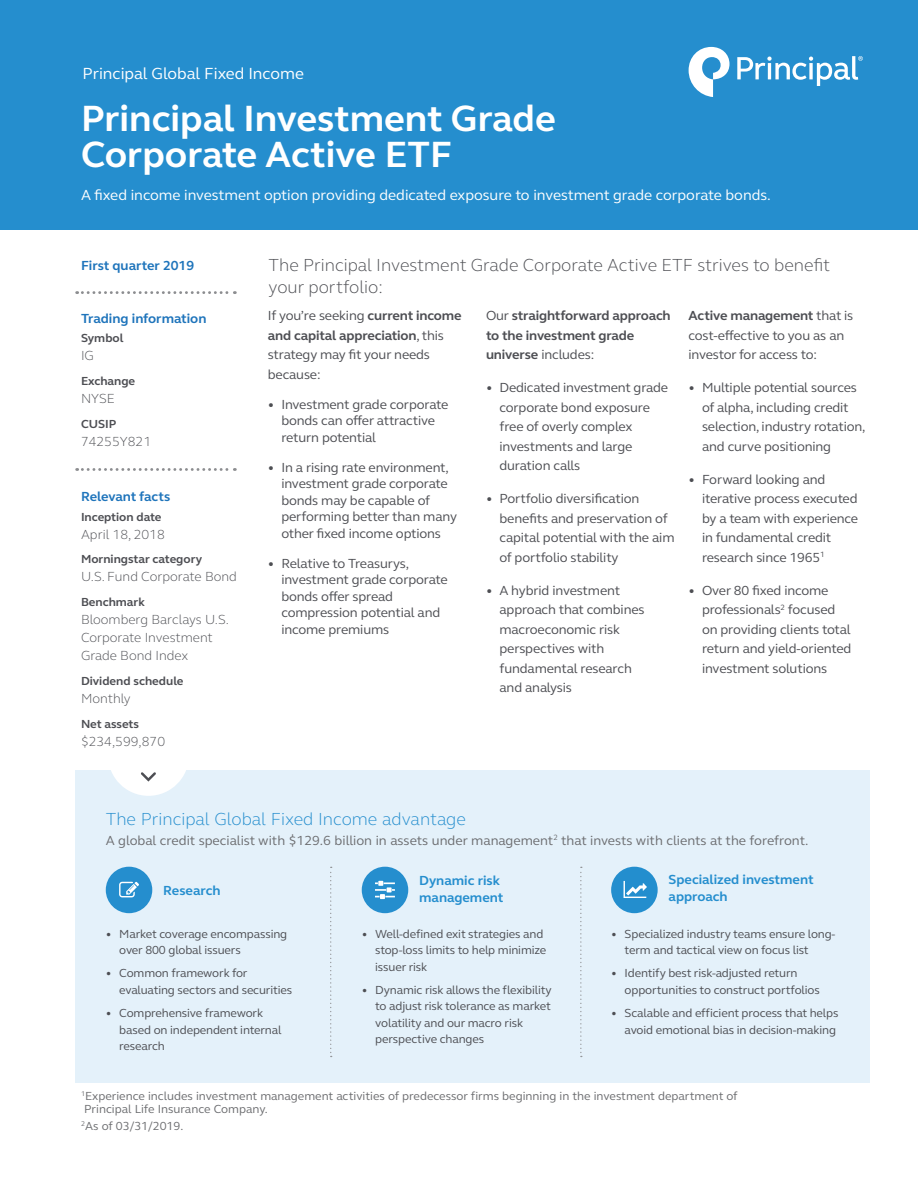
<style>
.page{position:relative;width:918px;height:1188px;background:#fff}
.page>*{position:absolute;margin:0;border:0;box-sizing:border-box;transform-origin:0 0}
.t1{font:700 37.5px/36px "FS Elliot Pro";color:#fff}
.t2{font:300 17.85px/22.2px "FS Elliot Pro";color:#4d4e53}
.t3{font:300 17.85px "FS Elliot Pro";color:#258ece}
.t4{font:16.5px "FS Elliot Pro";color:#fff}
.t5{font:15px "FS Elliot Pro";color:#fff}
.t6{font:13.5px/19.5px "FS Elliot Pro";letter-spacing:-.01em;color:#4d4e53}
.t7{font:300 13.5px/18px "FS Elliot Pro";color:#4d4e53}
.t8{font:13.5px "FS Elliot Pro";color:#6c6d70}
.t9{font:700 13.5px/19.5px "FS Elliot Pro";letter-spacing:-.01em;color:#4d4e53}
.t10{font:700 13.5px/16.5px "FS Elliot Pro";color:#258ece}
.t11{font:700 13.5px "FS Elliot Pro";color:#1e74bb}
.t12{font:12px/16.5px "FS Elliot Pro";letter-spacing:-.01em;color:#4d4e53}
.t13{font:12px/13.5px "FS Elliot Pro";color:#6c6d70}
.t14{font:700 12px "FS Elliot Pro";color:#4d4e53}
.s1{font-weight:400}
.s2{font-weight:700}
</style>
<div class="page">
<div style="left:75px;top:771px;width:794px;height:312px;background:#e4f1fa"></div>
<div style="left:108px;top:715px;width:81px;height:81px;background:#fff;border-radius:50%"></div>
<svg style="left:141px;top:772px;width:15px;height:10px"></svg>
<div style="left:611px;top:867px;width:47px;height:46px;background:#238ece;border-radius:50%"></div>
<svg style="left:624px;top:881px;width:23px;height:17px"></svg>
<svg style="left:580px;top:867px;width:2px;height:190px"></svg>
<div style="left:106px;top:867px;width:46px;height:46px;background:#258ece;border-radius:50%"></div>
<svg style="left:119px;top:882px;width:20px;height:15px"></svg>
<svg style="left:330px;top:867px;width:2px;height:190px"></svg>
<div style="left:362px;top:867px;width:46px;height:46px;background:#258ece;border-radius:50%"></div>
<svg style="left:375px;top:881px;width:20px;height:18px"></svg>
<div style="left:0;top:0;width:918px;height:230px;background:#258ece"></div>
<svg style="left:689px;top:47px;width:41px;height:50px"></svg>
<svg style="left:737px;top:56px;width:126px;height:30px"></svg>
<svg style="left:77px;top:468px;width:158px;height:3px"></svg>
<svg style="left:77px;top:291px;width:158px;height:3px"></svg>
<p class="t4" style="left:82px;top:62px;width:223px">Principal Global Fixed Income</p>
<h1 class="t1" style="left:81px;top:100px;width:476px">Principal Investment Grade<br>Corporate Active ETF</h1>
<p class="t5" style="left:81px;top:185px;width:692px">A fixed income investment option providing dedicated exposure to investment grade corporate bonds.</p>
<p class="t11" style="left:81px;top:257px;width:115px">First quarter 2019</p>
<p class="t11" style="left:81px;top:309px;width:127px">Trading information</p>
<p class="t14" style="left:81px;top:330px;width:44px">Symbol</p>
<p class="t7" style="left:81px;top:346px;width:15px">IG</p>
<p class="t14" style="left:81px;top:373px;width:56px">Exchange</p>
<p class="t7" style="left:81px;top:389px;width:35px">NYSE</p>
<p class="t14" style="left:81px;top:415px;width:37px">CUSIP</p>
<p class="t7" style="left:81px;top:432px;width:72px">74255Y821</p>
<p class="t11" style="left:81px;top:487px;width:91px">Relevant facts</p>
<p class="t14" style="left:81px;top:508px;width:82px">Inception date</p>
<p class="t7" style="left:81px;top:525px;width:85px">April 18, 2018</p>
<p class="t14" style="left:81px;top:551px;width:123px">Morningstar category</p>
<p class="t7" style="left:81px;top:567px;width:157px">U.S. Fund Corporate Bond</p>
<p class="t14" style="left:81px;top:594px;width:65px">Benchmark</p>
<p class="t7" style="left:81px;top:610px;width:150px">Bloomberg Barclays U.S.<br>Corporate Investment<br>Grade Bond Index</p>
<p class="t14" style="left:81px;top:673px;width:104px">Dividend schedule</p>
<p class="t7" style="left:81px;top:689px;width:51px">Monthly</p>
<p class="t14" style="left:81px;top:715px;width:60px">Net assets</p>
<p class="t7" style="left:81px;top:732px;width:86px">$234,599,870</p>
<h2 class="t2" style="left:268px;top:253px;width:563px">The Principal Investment Grade Corporate Active ETF strives to benefit your portfolio:</h2>
<p class="t9" style="left:486px;top:306px;width:186px"><span class="s1">Our</span> straightforward approach to the investment grade universe <span class="s1">includes:</span></p>
<p class="t6" style="left:500px;top:377px;width:170px;text-indent:-14px">• Dedicated investment grade corporate bond exposure free of overly complex investments and large duration calls</p>
<p class="t6" style="left:500px;top:488px;width:177px;text-indent:-14px">• Portfolio diversification benefits and preservation of capital potential with the aim of portfolio stability</p>
<p class="t6" style="left:500px;top:580px;width:147px;text-indent:-14px">• A hybrid investment approach that combines macroeconomic risk perspectives with fundamental research and analysis</p>
<p class="t6" style="left:268px;top:305px;width:195px">If you’re seeking <span class="s2">current income and capital appreciation</span>, this strategy may fit your needs because:</p>
<p class="t6" style="left:281px;top:395px;width:169px;line-height:16.5px;text-indent:-14px">• Investment grade corporate bonds can offer attractive return potential</p>
<p class="t6" style="left:281px;top:458px;width:177px;line-height:16.5px;text-indent:-14px">• In a rising rate environment, investment grade corporate bonds may be capable of performing better than many other fixed income options</p>
<p class="t6" style="left:281px;top:554px;width:168px;line-height:16.5px;text-indent:-14px">• Relative to Treasurys, investment grade corporate bonds offer spread compression potential and income premiums</p>
<p class="t6" style="left:688px;top:305px;width:166px"><span class="s2">Active management</span> that is cost-effective to you as an investor for access to:</p>
<p class="t6" style="left:702px;top:377px;width:165px;text-indent:-14px">• Multiple potential sources of alpha, including credit selection, industry rotation, and curve positioning</p>
<p class="t6" style="left:702px;top:469px;width:158px;text-indent:-14px">• Forward looking and iterative process executed by a team with experience in fundamental credit research since 1965<sup>1</sup></p>
<p class="t6" style="left:702px;top:580px;width:151px;text-indent:-14px">• Over 80 fixed income professionals<sup>2</sup> focused on providing clients total return and yield-oriented investment solutions</p>
<h2 class="t3" style="left:106px;top:807px;width:362px">The Principal Global Fixed Income advantage</h2>
<p class="t8" style="left:106px;top:831px;width:704px">A global credit specialist with $129.6 billion in assets under management<sup>2</sup> that invests with clients at the forefront.</p>
<p class="t10" style="left:163px;top:882px;width:59px">Research</p>
<p class="t12" style="left:119px;top:925px;width:169px;text-indent:-14px">• Market coverage encompassing over 800 global issuers</p>
<p class="t12" style="left:119px;top:965px;width:175px;text-indent:-14px">• Common framework for evaluating sectors and securities</p>
<p class="t12" style="left:119px;top:1004px;width:164px;text-indent:-14px">• Comprehensive framework based on independent internal research</p>
<p class="t10" style="left:419px;top:872px;width:86px">Dynamic risk management</p>
<p class="t12" style="left:375px;top:925px;width:173px;text-indent:-14px">• Well-defined exit strategies and stop-loss limits to help minimize issuer risk</p>
<p class="t12" style="left:375px;top:981px;width:178px;text-indent:-14px">• Dynamic risk allows the flexibility to adjust risk tolerance as market volatility and our macro risk perspective changes</p>
<p class="t10" style="left:669px;top:871px;width:147px">Specialized investment approach</p>
<p class="t12" style="left:625px;top:925px;width:212px;text-indent:-14px">• Specialized industry teams ensure long&shy;term and tactical view on focus list</p>
<p class="t12" style="left:625px;top:965px;width:197px;text-indent:-14px">• Identify best risk-adjusted return opportunities to construct portfolios</p>
<p class="t12" style="left:611px;top:1004px;width:229px;text-align:right">• Scalable and efficient process that helps avoid emotional bias in decision-making</p>
<p class="t13" style="left:81px;top:1089px;width:658px"><sup>1</sup>Experience includes investment management activities of predecessor firms beginning in the investment department of<br>Principal Life Insurance Company.</p>
<p class="t13" style="left:81px;top:1118px;width:104px"><sup>2</sup>As of 03/31/2019.</p>
</div>
